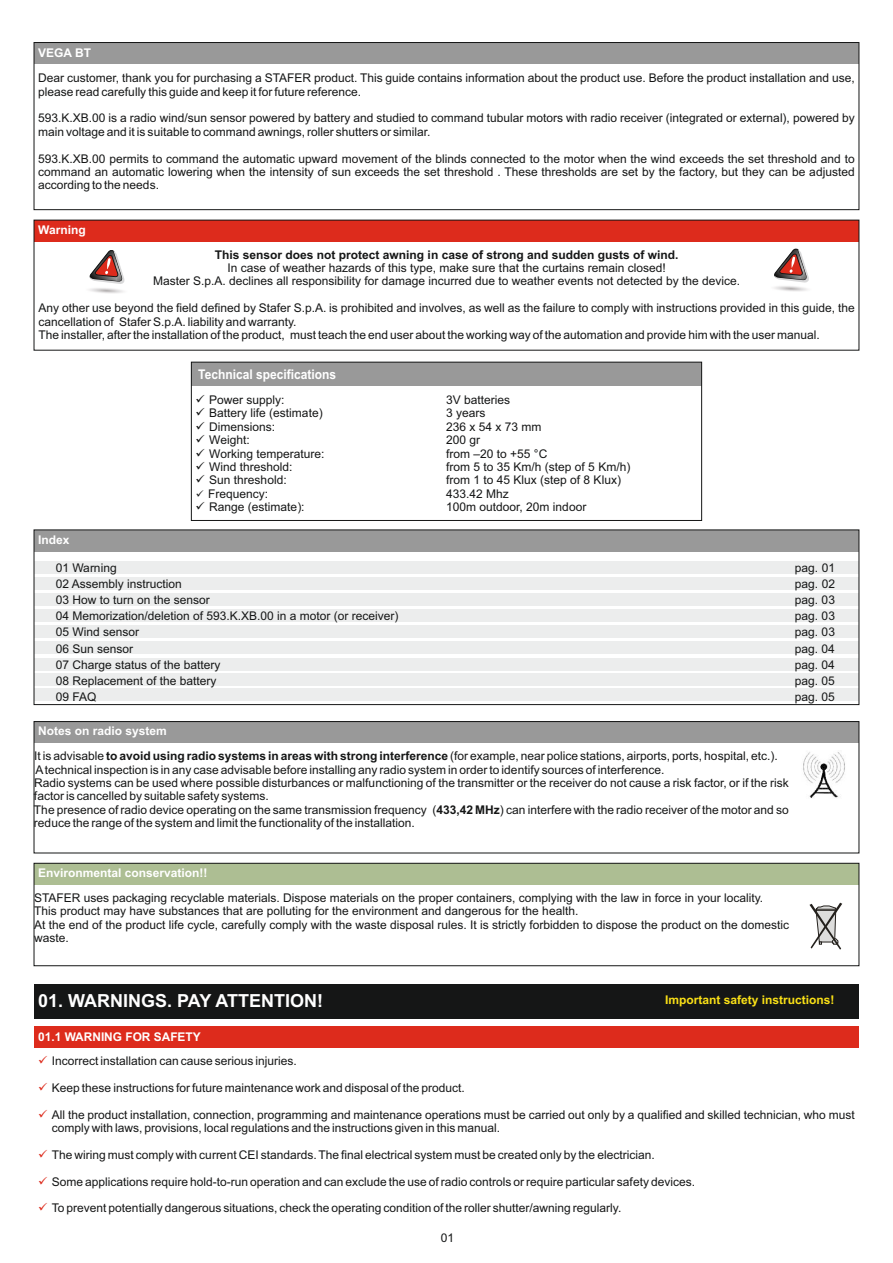
<style>
.page{position:relative;width:893px;height:1263px;background:#fff}
.page>*{position:absolute;margin:0;border:0;box-sizing:border-box;transform-origin:0 0}
.t1{font:700 18px "Arial";color:#fff}
.t2{font:700 13.35px "Arial";color:#fff;scale:.9 1}
.t3{font:12px/13.4px "Arial";color:#151616}
.t4{font:700 12px "Arial";color:#fff}
.t5{font:700 12px "Arial";color:#151616}
.t6{font:700 12px "Arial";color:#fbe116}
.s1{font-weight:700}
.s2{color:#dd2b1c}
</style>
<div class="page">
<div style="left:34px;top:530px;width:825px;height:21px;background:#999"></div>
<div style="left:34px;top:561px;width:825px;height:13px;background:#eceded"></div>
<div style="left:34px;top:577px;width:825px;height:13px;background:#eceded"></div>
<div style="left:34px;top:593px;width:825px;height:13px;background:#eceded"></div>
<div style="left:34px;top:609px;width:825px;height:13px;background:#eceded"></div>
<div style="left:34px;top:625px;width:825px;height:13px;background:#eceded"></div>
<div style="left:34px;top:641px;width:825px;height:13px;background:#eceded"></div>
<div style="left:34px;top:658px;width:825px;height:12px;background:#eceded"></div>
<div style="left:34px;top:673px;width:825px;height:13px;background:#eceded"></div>
<div style="left:34px;top:688px;width:825px;height:13px;background:#eceded"></div>
<div style="left:34px;top:529px;width:825px;height:176px;border:1px solid #151616"></div>
<div style="left:34px;top:43px;width:825px;height:21px;background:#999"></div>
<div style="left:34px;top:42px;width:825px;height:168px;border:1px solid #151616"></div>
<div style="left:34px;top:220px;width:825px;height:21px;background:#dd2b1c"></div>
<svg style="left:90px;top:250px;width:34px;height:34px"></svg>
<svg style="left:774px;top:249px;width:35px;height:34px"></svg>
<div style="left:191px;top:362px;width:511px;height:24px;background:#999"></div>
<div style="left:191px;top:362px;width:511px;height:159px;border:1px solid #151616"></div>
<div style="left:34px;top:721px;width:825px;height:22px;background:#999"></div>
<div style="left:34px;top:721px;width:825px;height:132px;border:1px solid #151616"></div>
<img style="left:803px;top:752px;width:42px;height:46px">
<div style="left:34px;top:863px;width:825px;height:21px;background:#adbe93"></div>
<div style="left:34px;top:863px;width:825px;height:103px;border:1px solid #151616"></div>
<svg style="left:809px;top:903px;width:33px;height:47px"></svg>
<div style="left:34px;top:1026px;width:825px;height:22px;background:#dd2b1c"></div>
<div style="left:34px;top:984px;width:825px;height:34px;background:#151616"></div>
<p class="t4" style="left:38px;top:49px;width:54px">VEGA BT</p>
<p class="t3" style="left:38px;top:72px;width:818px">Dear customer, thank you for purchasing a STAFER product. This guide contains information about the product use. Before the product installation and use, please read carefully this guide and keep it for future reference.</p>
<p class="t3" style="left:38px;top:113px;width:818px">593.K.XB.00 is a radio wind/sun sensor powered by battery and studied to command tubular motors with radio receiver (integrated or external), powered by main voltage and it is suitable to command awnings, roller shutters or similar.</p>
<p class="t3" style="left:38px;top:153px;width:818px;text-align:justify">593.K.XB.00 permits to command the automatic upward movement of the blinds connected to the motor when the wind exceeds the set threshold and to command an automatic lowering when the intensity of sun exceeds the set threshold . These thresholds are set by the factory, but they can be adjusted according to the needs.</p>
<p class="t4" style="left:38px;top:225px;width:49px">Warning</p>
<p class="t5" style="left:215px;top:250px;width:465px">This sensor does not protect awning in case of strong and sudden gusts of wind.</p>
<p class="t3" style="left:153px;top:262px;width:588px;text-align:center">In case of weather hazards of this type, make sure that the curtains remain closed!<br>Master S.p.A. declines all responsibility for damage incurred due to weather events not detected by the device.</p>
<p class="t3" style="left:39px;top:302px;width:818px">Any other use beyond the field defined by Stafer S.p.A. is prohibited and involves, as well as the failure to comply with instructions provided in this guide, the cancellation of Stafer S.p.A. liability and warranty.<br>The installer, after the installation of the product, must teach the end user about the working way of the automation and provide him with the user manual.</p>
<p class="t2" style="left:198px;top:369px;width:155px">Technical specifications</p>
<p class="t4" style="left:38px;top:535px;width:33px">Index</p>
<p class="t3" style="left:196px;top:394px;width:91px">✓ Power supply:</p>
<p class="t3" style="left:446px;top:394px;width:66px">3V batteries</p>
<p class="t3" style="left:196px;top:408px;width:129px">✓ Battery life (estimate)</p>
<p class="t3" style="left:446px;top:408px;width:41px">3 years</p>
<p class="t3" style="left:196px;top:421px;width:81px">✓ Dimensions:</p>
<p class="t3" style="left:446px;top:421px;width:97px">236 x 54 x 73 mm</p>
<p class="t3" style="left:196px;top:434px;width:56px">✓ Weight:</p>
<p class="t3" style="left:446px;top:434px;width:36px">200 gr</p>
<p class="t3" style="left:196px;top:448px;width:130px">✓ Working temperature:</p>
<p class="t3" style="left:446px;top:448px;width:103px">from –20 to +55 °C</p>
<p class="t3" style="left:196px;top:461px;width:99px">✓ Wind threshold:</p>
<p class="t3" style="left:446px;top:461px;width:186px">from 5 to 35 Km/h (step of 5 Km/h)</p>
<p class="t3" style="left:196px;top:475px;width:93px">✓ Sun threshold:</p>
<p class="t3" style="left:446px;top:475px;width:176px">from 1 to 45 Klux (step of 8 Klux)</p>
<p class="t3" style="left:196px;top:488px;width:74px">✓ Frequency:</p>
<p class="t3" style="left:446px;top:488px;width:64px">433.42 Mhz</p>
<p class="t3" style="left:196px;top:501px;width:111px">✓ Range (estimate):</p>
<p class="t3" style="left:446px;top:501px;width:142px">100m outdoor, 20m indoor</p>
<p class="t3" style="left:56px;top:562px;width:62px">01 Warning</p>
<p class="t3" style="left:795px;top:562px;width:42px">pag. 01</p>
<p class="t3" style="left:56px;top:578px;width:128px">02 Assembly instruction</p>
<p class="t3" style="left:795px;top:578px;width:42px">pag. 02</p>
<p class="t3" style="left:56px;top:594px;width:156px">03 How to turn on the sensor</p>
<p class="t3" style="left:795px;top:594px;width:42px">pag. 03</p>
<p class="t3" style="left:56px;top:611px;width:344px">04 Memorization/deletion of 593.K.XB.00 in a motor (or receiver)</p>
<p class="t3" style="left:795px;top:611px;width:42px">pag. 03</p>
<p class="t3" style="left:56px;top:627px;width:85px">05 Wind sensor</p>
<p class="t3" style="left:795px;top:627px;width:42px">pag. 03</p>
<p class="t3" style="left:56px;top:643px;width:79px">06 Sun sensor</p>
<p class="t3" style="left:795px;top:643px;width:42px">pag. 04</p>
<p class="t3" style="left:56px;top:659px;width:166px">07 Charge status of the battery</p>
<p class="t3" style="left:795px;top:659px;width:42px">pag. 04</p>
<p class="t3" style="left:56px;top:675px;width:162px">08 Replacement of the battery</p>
<p class="t3" style="left:795px;top:675px;width:42px">pag. 05</p>
<p class="t3" style="left:56px;top:691px;width:42px">09 FAQ</p>
<p class="t3" style="left:795px;top:691px;width:42px">pag. 05</p>
<p class="t4" style="left:38px;top:726px;width:130px">Notes on radio system</p>
<p class="t3" style="left:34px;top:750px;width:756px">It is advisable <span class="s1">to avoid using radio systems in areas with strong interference</span> (for example, near police stations, airports, ports, hospital, etc.).<br>Atechnical inspection is in any case advisable before installing any radio system in order to identify sources of interference.<br>Radio systems can be used where possible disturbances or malfunctioning of the transmitter or the receiver do not cause a risk factor, or if the risk factor is cancelled by suitable safety systems.<br>The presence of radio device operating on the same transmission frequency (<span class="s1">433,42 MHz</span>) can interfere with the radio receiver of the motor and so reduce the range of the system and limit the functionality of the installation.</p>
<p class="t4" style="left:38px;top:868px;width:171px">Environmental conservation!!</p>
<p class="t3" style="left:34px;top:892px;width:757px">STAFER uses packaging recyclable materials. Dispose materials on the proper containers, complying with the law in force in your locality.<br>This product may have substances that are polluting for the environment and dangerous for the health.<br>At the end of the product life cycle, carefully comply with the waste disposal rules. It is strictly forbidden to dispose the product on the domestic waste.</p>
<h1 class="t1" style="left:38px;top:994px;width:286px">01. WARNINGS. PAY ATTENTION!</h1>
<p class="t6" style="left:665px;top:995px;width:171px">Important safety instructions!</p>
<p class="t4" style="left:38px;top:1033px;width:164px">01.1 WARNING FOR SAFETY</p>
<p class="t3" style="left:38px;top:1055px;width:260px"><span class="s2">✓</span> Incorrect installation can cause serious injuries.</p>
<p class="t3" style="left:38px;top:1082px;width:428px"><span class="s2">✓</span> Keep these instructions for future maintenance work and disposal of the product.</p>
<p class="t3" style="left:52px;top:1109px;width:804px;text-indent:-14px"><span class="s2">✓</span> All the product installation, connection, programming and maintenance operations must be carried out only by a qualified and skilled technician, who must comply with laws, provisions, local regulations and the instructions given in this manual.</p>
<p class="t3" style="left:38px;top:1149px;width:618px"><span class="s2">✓</span> The wiring must comply with current CEI standards. The final electrical system must be created only by the electrician.</p>
<p class="t3" style="left:38px;top:1176px;width:658px"><span class="s2">✓</span> Some applications require hold-to-run operation and can exclude the use of radio controls or require particular safety devices.</p>
<p class="t3" style="left:38px;top:1203px;width:585px"><span class="s2">✓</span> To prevent potentially dangerous situations, check the operating condition of the roller shutter/awning regularly.</p>
<p class="t3" style="left:441px;top:1232px;width:15px">01</p>
</div>
